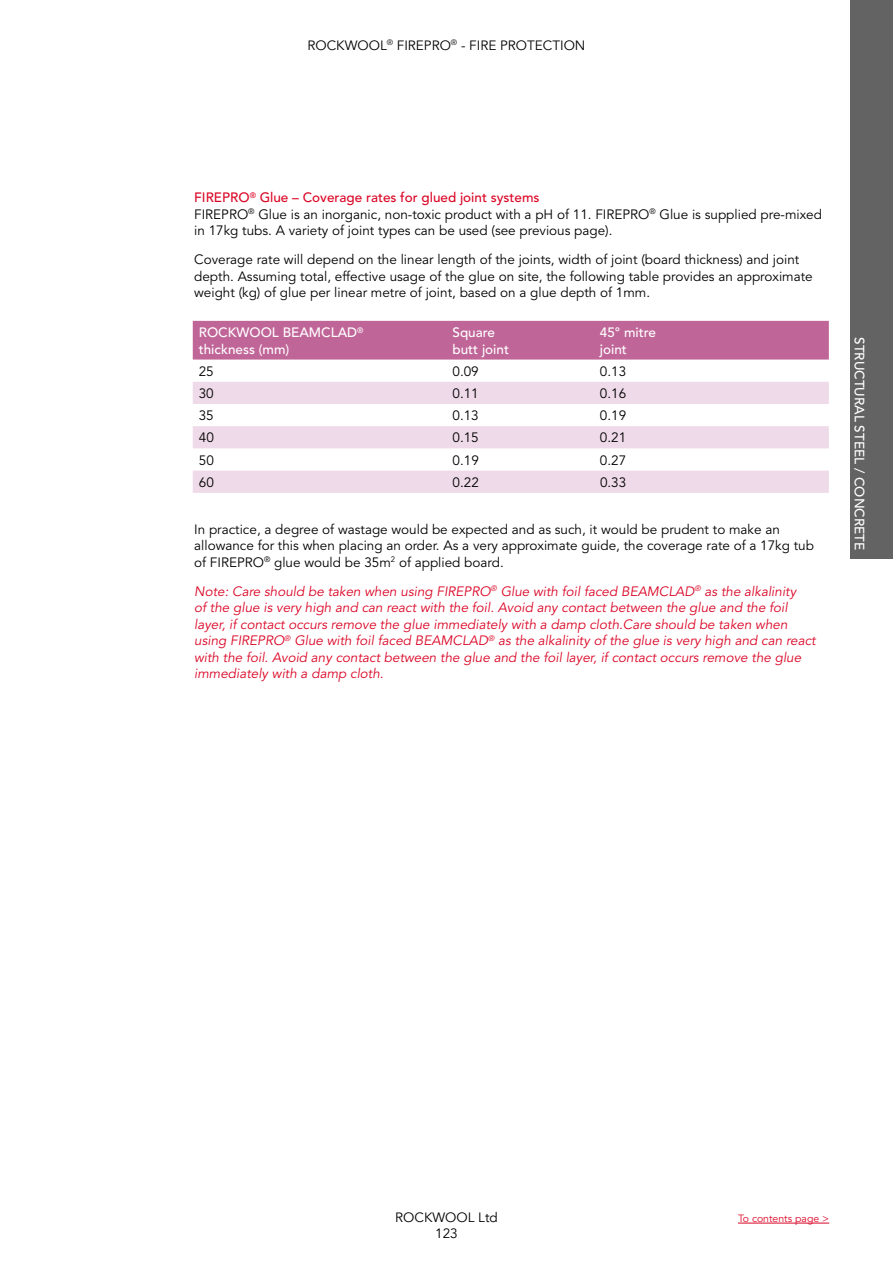
<style>
.page{position:relative;width:893px;height:1263px;background:#fff}
.page>*{position:absolute;margin:0;border:0;box-sizing:border-box;transform-origin:0 0}
.t1{font:13.5px/16.5px "Avenir LT Std";color:#000}
.t2{font:italic 13.5px/16.5px "Avenir LT Std";color:#db0626}
.t3{font:500 13.5px/16.5px "Avenir LT Std";color:#fff}
.t4{font:13.5px/16.2px "Avenir";color:#000;text-align:center}
.t5{font:10.5px "Avenir LT Std";color:#db0626}
.s1{font-weight:500;color:#db0626}
</style>
<div class="page">
<hr style="left:738px;top:1223px;width:91px;height:1px;background:#db0626">
<div style="left:193px;top:321px;width:636px;height:39px;background:#c06598"></div>
<svg style="left:193px;top:382px;width:636px;height:111px;fill:#eedae8"></svg>
<div style="left:850px;top:0;width:43px;height:559px;background:#646363"></div>
<p class="t4" style="left:308px;top:37px;width:279px">ROCKWOOL<sup>®</sup> FIREPRO<sup>®</sup> - FIRE PROTECTION</p>
<p class="t1" style="left:194px;top:190px;width:629px"><span class="s1">FIREPRO</span><sup>®</sup> <span class="s1">Glue – Coverage rates for glued joint systems<br></span>FIREPRO<sup>®</sup> Glue is an inorganic, non-toxic product with a pH of 11. FIREPRO<sup>®</sup> Glue is supplied pre-mixed in 17kg tubs. A variety of joint types can be used (see previous page).</p>
<p class="t1" style="left:194px;top:252px;width:620px">Coverage rate will depend on the linear length of the joints, width of joint (board thickness) and joint depth. Assuming total, effective usage of the glue on site, the following table provides an approximate weight (kg) of glue per linear metre of joint, based on a glue depth of 1mm.</p>
<p class="t3" style="left:199px;top:324px;width:166px">ROCKWOOL BEAMCLAD<sup>® </sup>thickness (mm)</p>
<p class="t3" style="left:452px;top:324px;width:58px">Square butt joint</p>
<p class="t3" style="left:600px;top:324px;width:58px">45° mitre joint</p>
<p class="t1" style="left:199px;top:363px;width:17px">25</p>
<p class="t1" style="left:452px;top:363px;width:28px">0.09</p>
<p class="t1" style="left:600px;top:363px;width:28px">0.13</p>
<p class="t1" style="left:199px;top:385px;width:17px">30</p>
<p class="t1" style="left:452px;top:385px;width:28px">0.11</p>
<p class="t1" style="left:600px;top:385px;width:28px">0.16</p>
<p class="t1" style="left:199px;top:408px;width:17px">35</p>
<p class="t1" style="left:453px;top:408px;width:28px">0.13</p>
<p class="t1" style="left:600px;top:408px;width:28px">0.19</p>
<p class="t1" style="left:199px;top:430px;width:17px">40</p>
<p class="t1" style="left:453px;top:430px;width:28px">0.15</p>
<p class="t1" style="left:600px;top:430px;width:28px">0.21</p>
<p class="t1" style="left:199px;top:452px;width:17px">50</p>
<p class="t1" style="left:453px;top:452px;width:28px">0.19</p>
<p class="t1" style="left:600px;top:452px;width:28px">0.27</p>
<p class="t1" style="left:199px;top:474px;width:17px">60</p>
<p class="t1" style="left:453px;top:474px;width:28px">0.22</p>
<p class="t1" style="left:600px;top:474px;width:28px">0.33</p>
<p class="t1" style="left:194px;top:521px;width:621px">In practice, a degree of wastage would be expected and as such, it would be prudent to make an allowance for this when placing an order. As a very approximate guide, the coverage rate of a 17kg tub of FIREPRO<sup>®</sup> glue would be 35m<sup>2</sup> of applied board.</p>
<p class="t2" style="left:194px;top:583px;width:623px">Note: Care should be taken when using FIREPRO<sup>®</sup> Glue with foil faced BEAMCLAD<sup>®</sup> as the alkalinity<br>of the glue is very high and can react with the foil. Avoid any contact between the glue and the foil layer, if contact occurs remove the glue immediately with a damp cloth.Care should be taken when using FIREPRO<sup>®</sup> Glue with foil faced BEAMCLAD<sup>®</sup> as the alkalinity of the glue is very high and can react with the foil. Avoid any contact between the glue and the foil layer, if contact occurs remove the glue immediately with a damp cloth.</p>
<p class="t3" style="left:867px;top:337px;width:215px;rotate:90deg">STRUCTURAL STEEL / CONCRETE</p>
<p class="t4" style="left:395px;top:1209px;width:104px">ROCKWOOL Ltd<br>123</p>
<p class="t5" style="left:738px;top:1212px;width:93px">To contents page &gt;</p>
</div>
